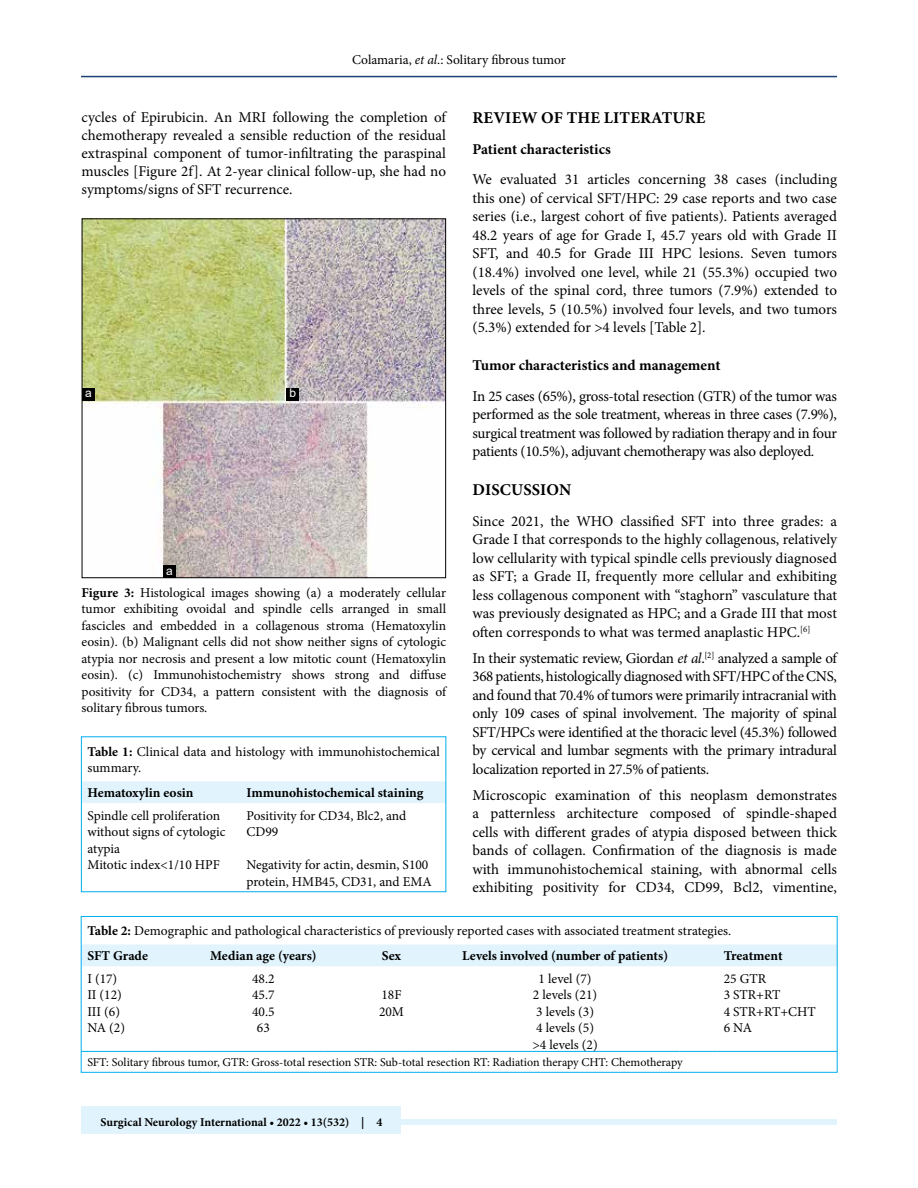
<style>
.page{position:relative;width:918px;height:1188px;background:#fff}
.page>*{position:absolute;margin:0;border:0;box-sizing:border-box;transform-origin:0 0}
.t1{font:700 16.5px "Minion Pro";letter-spacing:.01em;color:#000}
.t2{font:15px/18.5px "Minion Pro";letter-spacing:-.01em;color:#000;text-align:justify}
.t3{font:700 15px "Minion Pro";color:#000}
.t4{font:13.5px/16.5px "Minion Pro";color:#000}
.t5{font:700 13.5px "Minion Pro";color:#000}
.t6{font:12px "Minion Pro";color:#000}
.t7{font:700 12px "Minion Pro";color:#000}
.t8{font:12px "Arial";color:#fff}
.s1{font-style:italic}
.s2{font-weight:700}
</style>
<div class="page">
<hr style="left:81px;top:76px;width:756px;height:1px;background:#1c4177">
<div style="left:81px;top:1119px;width:756px;height:6px;background:#e1f4fd"></div>
<div style="left:81px;top:1106px;width:319px;height:28px;background:#e1f4fd"></div>
<div style="left:83px;top:781px;width:361px;height:22px;background:#e1f4fd"></div>
<div style="left:83px;top:945px;width:752px;height:21px;background:#e1f4fd"></div>
<hr style="left:81px;top:1051px;width:73px;height:1px;background:#00aeef">
<hr style="left:154px;top:1051px;width:49px;height:1px;background:#00aeef">
<hr style="left:203px;top:1051px;width:121px;height:1px;background:#00aeef">
<hr style="left:324px;top:1051px;width:49px;height:1px;background:#00aeef">
<hr style="left:373px;top:1051px;width:37px;height:1px;background:#00aeef">
<hr style="left:410px;top:1051px;width:41px;height:1px;background:#00aeef">
<hr style="left:451px;top:1051px;width:229px;height:1px;background:#00aeef">
<hr style="left:680px;top:1051px;width:38px;height:1px;background:#00aeef">
<hr style="left:718px;top:1051px;width:119px;height:1px;background:#00aeef">
<div style="left:81px;top:916px;width:756px;height:156px;border:1px solid #00aeef"></div>
<img style="left:84px;top:221px;width:360px;height:355px">
<div style="left:82px;top:219px;width:364px;height:359px;border:1px solid #000"></div>
<div style="left:82px;top:388px;width:13px;height:13px;background:#000"></div>
<div style="left:163px;top:565px;width:13px;height:13px;background:#000"></div>
<div style="left:286px;top:388px;width:13px;height:13px;background:#000"></div>
<p class="t4" style="left:352px;top:51px;width:215px">Colamaria, <span class="s1">et al</span>.: Solitary fibrous tumor</p>
<p class="t2" style="left:82px;top:109px;width:366px;line-height:18px">cycles of Epirubicin. An MRI following the completion of chemotherapy revealed a sensible reduction of the residual extraspinal component of tumor-infiltrating the paraspinal muscles [Figure 2f]. At 2-year clinical follow-up, she had no symptoms/signs of SFT recurrence.</p>
<p class="t1" style="left:473px;top:106px;width:234px">REVIEW OF THE LITERATURE</p>
<p class="t3" style="left:472px;top:138px;width:140px">Patient characteristics</p>
<p class="t2" style="left:472px;top:170px;width:366px">We evaluated 31 articles concerning 38 cases (including this one) of cervical SFT/HPC: 29 case reports and two case series (i.e., largest cohort of five patients). Patients averaged 48.2 years of age for Grade I, 45.7 years old with Grade II SFT, and 40.5 for Grade III HPC lesions. Seven tumors (18.4%) involved one level, while 21 (55.3%) occupied two levels of the spinal cord, three tumors (7.9%) extended to three levels, 5 (10.5%) involved four levels, and two tumors (5.3%) extended for &gt;4 levels [Table 2].</p>
<p class="t3" style="left:472px;top:355px;width:250px">Tumor characteristics and management</p>
<p class="t2" style="left:472px;top:387px;width:366px">In 25 cases (65%), gross-total resection (GTR) of the tumor was performed as the sole treatment, whereas in three cases (7.9%), surgical treatment was followed by radiation therapy and in four patients (10.5%), adjuvant chemotherapy was also deployed.</p>
<p class="t1" style="left:473px;top:479px;width:100px">DISCUSSION</p>
<p class="t2" style="left:472px;top:512px;width:366px">Since 2021, the WHO classified SFT into three grades: a Grade I that corresponds to the highly collagenous, relatively low cellularity with typical spindle cells previously diagnosed as SFT; a Grade II, frequently more cellular and exhibiting less collagenous component with “staghorn” vasculature that was previously designated as HPC; and a Grade III that most often corresponds to what was termed anaplastic HPC.<sup>[6]</sup></p>
<p class="t2" style="left:472px;top:649px;width:366px">In their systematic review, Giordan <span class="s1">et al</span>.<sup>[2]</sup> analyzed a sample of 368 patients, histologically diagnosed with SFT/HPC of the CNS, and found that 70.4% of tumors were primarily intracranial with only 109 cases of spinal involvement. The majority of spinal SFT/HPCs were identified at the thoracic level (45.3%) followed by cervical and lumbar segments with the primary intradural localization reported in 27.5% of patients.</p>
<p class="t2" style="left:473px;top:786px;width:366px">Microscopic examination of this neoplasm demonstrates a patternless architecture composed of spindle-shaped cells with different grades of atypia disposed between thick bands of collagen. Confirmation of the diagnosis is made with immunohistochemical staining, with abnormal cells exhibiting positivity for CD34, CD99, Bcl2, vimentine,</p>
<p class="t4" style="left:87px;top:919px;width:645px;line-height:24.8px"><span class="s2">Table 2:</span> Demographic and pathological characteristics of previously reported cases with associated treatment strategies.<br><span class="s2">SFT Grade</span></p>
<p class="t8" style="left:289px;top:385px;width:8px">b</p>
<p class="t8" style="left:85px;top:385px;width:8px">a</p>
<p class="t8" style="left:166px;top:562px;width:8px">a</p>
<p class="t4" style="left:82px;top:584px;width:366px;text-align:justify"><span class="s2">Figure 3:</span> Histological images showing (a) a moderately cellular tumor exhibiting ovoidal and spindle cells arranged in small fascicles and embedded in a collagenous stroma (Hematoxylin eosin). (b) Malignant cells did not show neither signs of cytologic atypia nor necrosis and present a low mitotic count (Hematoxylin eosin). (c) Immunohistochemistry shows strong and diffuse positivity for CD34, a pattern consistent with the diagnosis of solitary fibrous tumors.</p>
<p class="t4" style="left:88px;top:743px;width:354px"><span class="s2">Table 1:</span> Clinical data and histology with immunohistochemical summary.</p>
<p class="t5" style="left:88px;top:783px;width:107px">Hematoxylin eosin</p>
<p class="t5" style="left:247px;top:783px;width:178px">Immunohistochemical staining</p>
<p class="t4" style="left:88px;top:807px;width:140px">Spindle cell proliferation without signs of cytologic atypia</p>
<p class="t4" style="left:247px;top:807px;width:161px">Positivity for CD34, Blc2, and<br>CD99</p>
<p class="t4" style="left:88px;top:857px;width:134px">Mitotic index&lt;1/10 HPF</p>
<p class="t4" style="left:247px;top:857px;width:187px">Negativity for actin, desmin, S100 protein, HMB45, CD31, and EMA</p>
<p class="t5" style="left:210px;top:946px;width:108px">Median age (years)</p>
<p class="t5" style="left:382px;top:946px;width:21px">Sex</p>
<p class="t5" style="left:462px;top:946px;width:207px">Levels involved (number of patients)</p>
<p class="t5" style="left:724px;top:946px;width:60px">Treatment</p>
<p class="t4" style="left:532px;top:970px;width:67px;text-align:center">1 level (7)<br>2 levels (21)<br>3 levels (3)<br>4 levels (5) &gt;4 levels (2)</p>
<p class="t4" style="left:724px;top:970px;width:94px">25 GTR<br>3 STR+RT<br>4 STR+RT+CHT<br>6 NA</p>
<p class="t4" style="left:87px;top:970px;width:31px">I (17)</p>
<p class="t4" style="left:252px;top:970px;width:24px">48.2</p>
<p class="t4" style="left:87px;top:987px;width:36px">II (12)</p>
<p class="t4" style="left:252px;top:987px;width:24px">45.7</p>
<p class="t4" style="left:87px;top:1003px;width:34px">III (6)</p>
<p class="t4" style="left:252px;top:1003px;width:24px">40.5</p>
<p class="t4" style="left:87px;top:1020px;width:39px">NA (2)</p>
<p class="t4" style="left:257px;top:1020px;width:14px">63</p>
<p class="t6" style="left:87px;top:1054px;width:597px">SFT: Solitary fibrous tumor, GTR: Gross‑total resection STR: Sub‑total resection RT: Radiation therapy CHT: Chemotherapy</p>
<p class="t4" style="left:379px;top:987px;width:26px">18F<br>20M</p>
<p class="t7" style="left:100px;top:1113px;width:284px">Surgical Neurology International • 2022 • 13(532) | 4</p>
</div>
